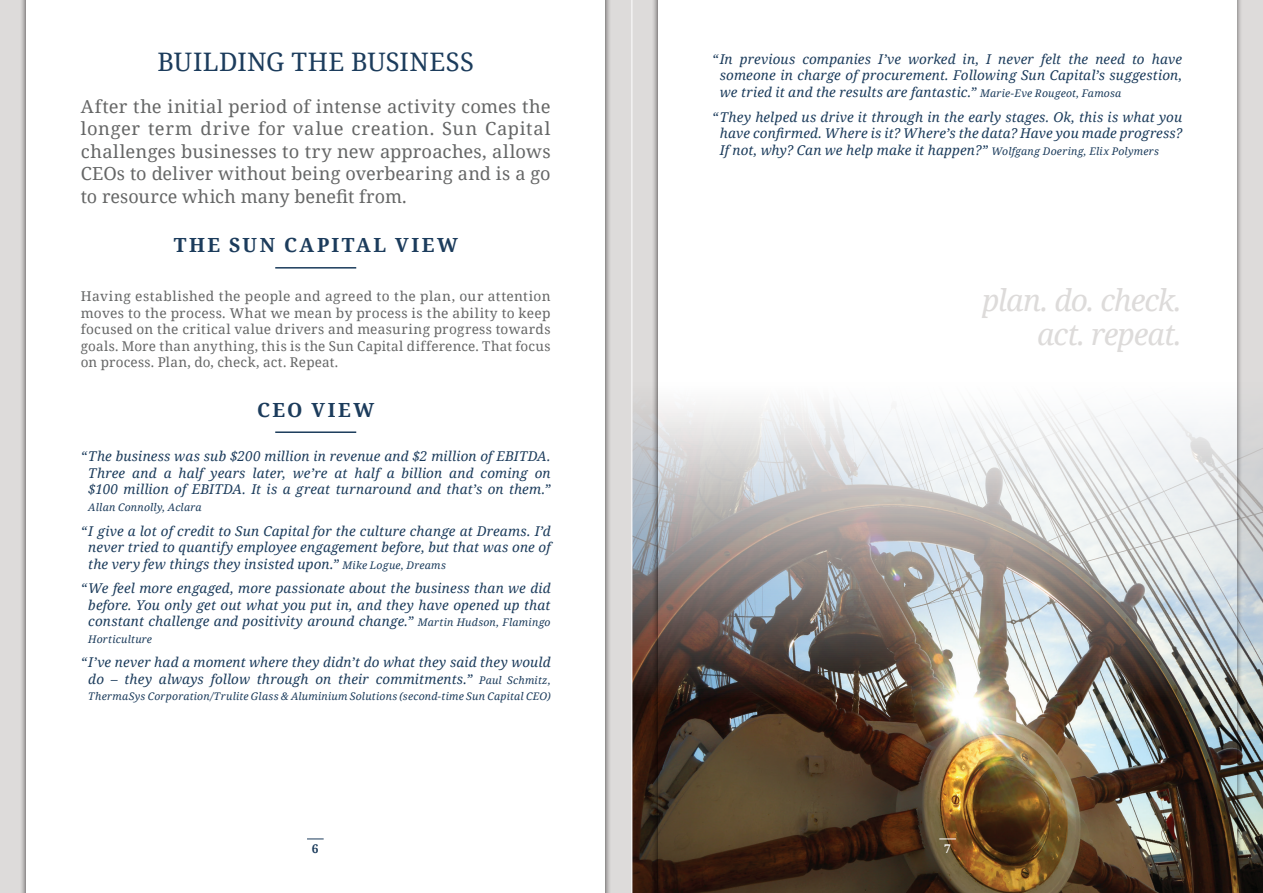
<style>
.page{position:relative;width:1263px;height:893px;background:#fff}
.page>*{position:absolute;margin:0;border:0;box-sizing:border-box;transform-origin:0 0}
.quote_blue{font:italic 30px/34.5px "Noto Serif";letter-spacing:-.035em;color:#dddbda;text-align:right}
.capped_head{font:25.5px "Noto Serif";letter-spacing:.015em;color:#1c3c5c}
.capped_head_w_rule{font:700 19.5px "Noto Serif";letter-spacing:.13em;color:#1c3c5c}
.body_larger{font:18px/22.5px "Noto Serif";color:#656666;text-align:justify}
.quote_blue-2{font:italic 13.5px/16.5px "Noto Serif";letter-spacing:.01em;color:#1c3c5c;text-align:center}
.body{font:13.5px/16.5px "Noto Serif";letter-spacing:.015em;color:#656666;text-align:justify}
.page__s{font:700 12px "Noto Serif";color:#1c3c5c}
.page__s-2{font:700 12px "Noto Serif";color:#fff}
.quote_blue-3{font:italic 10.5px "Noto Serif";letter-spacing:.02em;color:#1c3c5c}
.s1{font-size:10.5px}
</style>
<div class="page">
<div style="left:631px;top:0;width:632px;height:893px;background:#dddbda"></div>
<img style="left:632px;top:379px;width:631px;height:514px">
<div style="left:652px;top:0;width:590px;height:893px;background:#231f20;opacity:.75"></div>
<img style="left:658px;top:0;width:578px;height:892px">
<div style="left:0;top:0;width:631px;height:893px;background:#dddbda"></div>
<div style="left:20px;top:0;width:591px;height:893px;background:#231f20;opacity:.75"></div>
<div style="left:26px;top:0;width:579px;height:893px;background:#fff"></div>
<hr style="left:275px;top:267px;width:81px;height:2px;background:#1c3c5c">
<hr style="left:275px;top:431px;width:81px;height:2px;background:#1c3c5c">
<svg style="left:307px;top:838px;width:17px;height:1px"></svg>
<svg style="left:939px;top:838px;width:17px;height:1px"></svg>
<hr style="left:631px;top:0;width:1px;height:893px;background:#fff">
<p class="capped_head" style="left:158px;top:45px;width:318px">BUILDING THE BUSINESS</p>
<p class="body_larger" style="left:81px;top:94px;width:471px">After the initial period of intense activity comes the longer term drive for value creation. Sun Capital challenges businesses to try new approaches, allows CEOs to deliver without being overbearing and is a go to resource which many benefit from.</p>
<p class="capped_head_w_rule" style="left:174px;top:231px;width:286px">THE SUN CAPITAL VIEW</p>
<p class="body" style="left:81px;top:287px;width:471px">Having established the people and agreed to the plan, our attention moves to the process. What we mean by process is the ability to keep focused on the critical value drivers and measuring progress towards goals. More than anything, this is the Sun Capital difference. That focus on process. Plan, do, check, act. Repeat.</p>
<p class="capped_head_w_rule" style="left:257px;top:396px;width:118px">CEO VIEW</p>
<p class="quote_blue-2" style="left:81px;top:448px;width:471px">“The business was sub $200 million in revenue and $2 million of EBITDA.<br>Three and a half years later, we’re at half a billion and coming on $100 million of EBITDA. It is a great turnaround and that’s on them.”</p>
<p class="quote_blue-3" style="left:88px;top:500px;width:115px">Allan Connolly, Aclara</p>
<p class="quote_blue-2" style="left:88px;top:522px;width:464px;text-align:justify;text-indent:-8px">“I give a lot of credit to Sun Capital for the culture change at Dreams. I’d never tried to quantify employee engagement before, but that was one of the very few things they insisted upon.” <span class="s1">Mike Logue, Dreams</span></p>
<p class="quote_blue-2" style="left:81px;top:580px;width:471px">“We feel more engaged, more passionate about the business than we did before. You only get out what you put in, and they have opened up that constant challenge and positivity around change.” <span class="s1">Martin Hudson, Flamingo</span></p>
<p class="quote_blue-3" style="left:88px;top:632px;width:65px">Horticulture</p>
<p class="quote_blue-2" style="left:81px;top:654px;width:471px">“I’ve never had a moment where they didn’t do what they said they would do – they always follow through on their commitments.” <span class="s1">Paul Schmitz,</span></p>
<p class="quote_blue-3" style="left:88px;top:689px;width:464px">ThermaSys Corporation/Trulite Glass &amp; Aluminium Solutions (second-time Sun Capital CEO)</p>
<p class="page__s" style="left:312px;top:840px;width:8px">6</p>
<p class="quote_blue-2" style="left:720px;top:50px;width:464px;text-align:justify;text-indent:-8px">“In previous companies I’ve worked in, I never felt the need to have someone in charge of procurement. Following Sun Capital’s suggestion, we tried it and the results are fantastic.” <span class="s1">Marie-Eve Rougeot, Famosa</span></p>
<p class="quote_blue-2" style="left:720px;top:108px;width:464px;text-align:justify;text-indent:-8px">“They helped us drive it through in the early stages. Ok, this is what you have confirmed. Where is it? Where’s the data? Have you made progress?<br>If not, why? Can we help make it happen?” <span class="s1">Wolfgang Doering, Elix Polymers</span></p>
<p class="quote_blue" style="left:982px;top:282px;width:201px">plan. do. check. act. repeat.</p>
<p class="page__s-2" style="left:944px;top:840px;width:8px">7</p>
</div>
